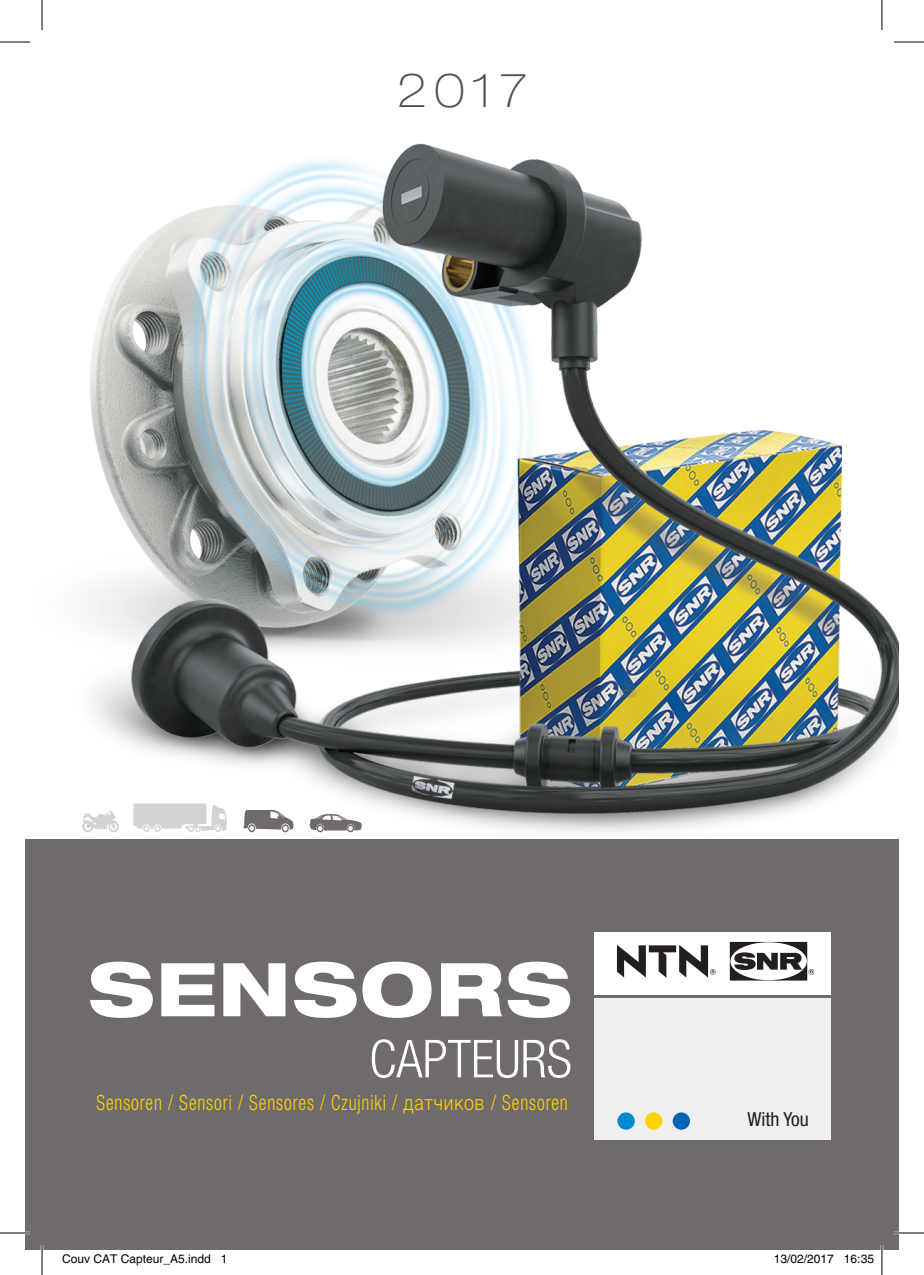
<style>
.page{position:relative;width:924px;height:1275px;background:#fff}
.page>*{position:absolute;margin:0;border:0;box-sizing:border-box;transform-origin:0 0}
.t1{font:800 expanded 74.2px "Helvetica Neue";letter-spacing:.02em;color:#fff}
.t2{font:300 condensed 52.4px "Helvetica Neue";color:#fff}
.t3{font:100 expanded 46.6px "Helvetica Neue";color:#505255}
.t4{font:300 condensed 21px "Helvetica Neue";letter-spacing:.045em;color:#fed304;scale:.85 1}
.t5{font:condensed 19.4px "Helvetica Neue";color:#231f20}
.t6{font:12px "Helvetica";color:#000}
.s1{font-family:"Helvetica Neue LTCYR";font-stretch:normal}
</style>
<div class="page">
<img style="left:90px;top:25px;width:808px;height:807px">
<div style="left:25px;top:839px;width:873px;height:411px;background:#6f6b6b"></div>
<div style="left:594px;top:998px;width:236px;height:142px;background:#f0efef"></div>
<div style="left:617px;top:1112px;width:17px;height:17px;background:#0089cf;border-radius:50%"></div>
<div style="left:644px;top:1112px;width:18px;height:17px;background:#fed304;border-radius:50%"></div>
<div style="left:672px;top:1112px;width:17px;height:17px;background:#0166b3;border-radius:50%"></div>
<div style="left:594px;top:932px;width:236px;height:62px;background:#fff"></div>
<svg style="left:617px;top:945px;width:98px;height:32px"></svg>
<svg style="left:729px;top:942px;width:84px;height:38px"></svg>
<svg style="left:81px;top:779px;width:317px;height:54px"></svg>
<hr style="left:893px;top:41px;width:30px;height:2px;background:#fff">
<hr style="left:0;top:1231px;width:30px;height:3px;background:#fff">
<hr style="left:893px;top:1231px;width:30px;height:3px;background:#fff">
<hr style="left:41px;top:1245px;width:2px;height:30px;background:#fff">
<hr style="left:880px;top:0;width:2px;height:30px;background:#fff">
<hr style="left:880px;top:1245px;width:2px;height:30px;background:#fff">
<hr style="left:0;top:42px;width:30px;height:1px;background:#000">
<hr style="left:893px;top:42px;width:30px;height:1px;background:#000">
<hr style="left:0;top:1232px;width:30px;height:1px;background:#000">
<hr style="left:893px;top:1232px;width:30px;height:1px;background:#000">
<hr style="left:42px;top:0;width:1px;height:30px;background:#000">
<hr style="left:42px;top:1245px;width:1px;height:30px;background:#000">
<hr style="left:881px;top:0;width:1px;height:30px;background:#000">
<hr style="left:881px;top:1245px;width:1px;height:30px;background:#000">
<h3 class="t3" style="left:397px;top:62px;width:132px">2017</h3>
<h1 class="t1" style="left:88px;top:942px;width:484px">SENSORS</h1>
<h2 class="t2" style="left:369px;top:1028px;width:204px">CAPTEURS</h2>
<p class="t4" style="left:96px;top:1090px;width:556px">Sensoren / Sensori / Sensores / Czujniki / <span class="s1">датчиков</span> / Sensoren</p>
<p class="t5" style="left:747px;top:1107px;width:63px">With You</p>
<p class="t6" style="left:62px;top:1251px;width:167px">Couv CAT Capteur_A5.indd 1</p>
<p class="t6" style="left:773px;top:1251px;width:102px">13/02/2017 16:35</p>
</div>
